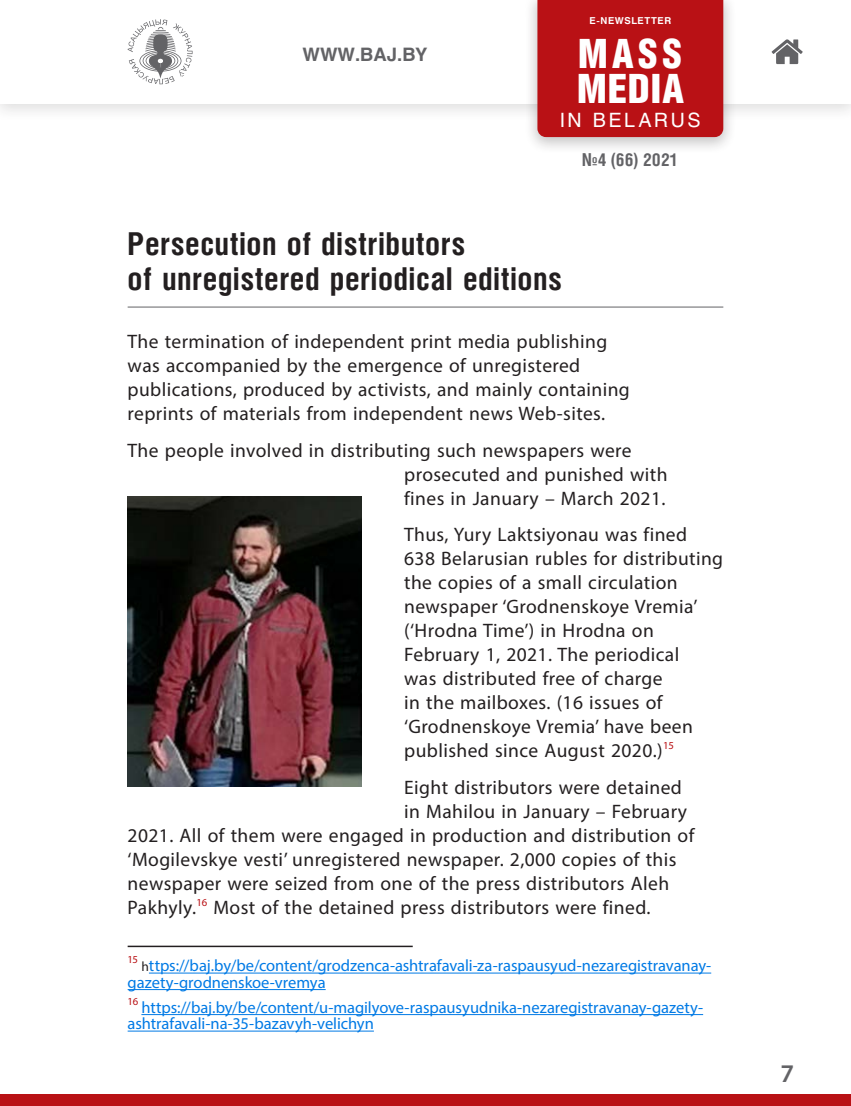
<style>
.page{position:relative;width:851px;height:1106px;background:#fff}
.page>*{position:absolute;margin:0;border:0;box-sizing:border-box;transform-origin:0 0}
.t1{font:40.5px/35.2px "Helios Cond Black C";letter-spacing:.025em;color:#fff}
.t2{font:700 31.5px/34.5px "Helios Cond C";letter-spacing:.015em;color:#231f20}
.t3{font:600 25.5px "Myriad Pro";color:#636366}
.t4{font:19.5px/24px "Myriad Pro";letter-spacing:.02em;color:#231f20}
.t5{font:19.5px "Helios C";letter-spacing:.14em;color:#fff}
.t6{font:700 18.3px "Helios C";color:#636366}
.t7{font:700 17.85px "Helios Cond C";color:#636366}
.t8{font:16.5px/16.5px "Myriad Pro";letter-spacing:-.005em;color:#007ae5}
.t9{font:10.8px "Myriad Pro";color:#b91115}
.t10{font:700 9.45px "Helios C";letter-spacing:.06em;color:#fff}
.s1{font-size:13.5px;color:#231f20}
</style>
<div class="page">
<div style="left:0;top:1094px;width:850px;height:12px;background:#b91115"></div>
<hr style="left:128px;top:307px;width:595px;height:1px;background:#636366">
<hr style="left:128px;top:945px;width:284px;height:2px;background:#231f20">
<hr style="left:149px;top:972px;width:562px;height:1px;background:#007ae5">
<hr style="left:128px;top:989px;width:197px;height:1px;background:#007ae5">
<hr style="left:141px;top:1014px;width:562px;height:1px;background:#007ae5">
<hr style="left:128px;top:1030px;width:246px;height:1px;background:#007ae5">
<img style="left:128px;top:496px;width:233px;height:290px">
<div style="left:0;top:0;width:850px;height:122px;background:#231f20;opacity:.15"></div>
<div style="left:0;top:0;width:850px;height:103px;background:#fff"></div>
<svg style="left:128px;top:19px;width:64px;height:65px"></svg>
<svg style="left:771px;top:39px;width:31px;height:25px"></svg>
<div style="left:523px;top:0;width:213px;height:155px;background:#231f20;opacity:.25"></div>
<div style="left:537px;top:0;width:186px;height:137px;background:#b91115"></div>
<p class="t6" style="left:302px;top:44px;width:126px">WWW.BAJ.BY</p>
<p class="t10" style="left:589px;top:15px;width:83px">E-NEWSLETTER</p>
<h1 class="t1" style="left:576px;top:35px;width:109px">MASS<br>MEDIA</h1>
<p class="t5" style="left:560px;top:109px;width:142px">IN BELARUS</p>
<p class="t7" style="left:582px;top:149px;width:98px">№4 (66) 2021</p>
<h2 class="t2" style="left:128px;top:226px;width:436px">Persecution of distributors<br>of unregistered periodical editions</h2>
<p class="t4" style="left:128px;top:329px;width:503px">The termination of independent print media publishing was accompanied by the emergence of unregistered publications, produced by activists, and mainly containing reprints of materials from independent news Web-sites.</p>
<p class="t4" style="left:404px;top:437px;width:265px;text-indent:-276px">The people involved in distributing such newspapers were prosecuted and punished with fines in January – March 2021.</p>
<p class="t4" style="left:404px;top:522px;width:320px">Thus, Yury Laktsiyonau was fined<br>638 Belarusian rubles for distributing the copies of a small circulation newspaper ‘Grodnenskoye Vremia’ (‘Hrodna Time’) in Hrodna on<br>February 1, 2021. The periodical<br>was distributed free of charge<br>in the mailboxes. (16 issues of ‘Grodnenskoye Vremia’ have been published since August 2020.)<sup>15</sup></p>
<p class="t4" style="left:404px;top:775px;width:279px">Eight distributors were detained</p>
<p class="t4" style="left:404px;top:799px;width:284px">in Mahilou in January – February</p>
<p class="t4" style="left:128px;top:823px;width:568px">2021. All of them were engaged in production and distribution of</p>
<p class="t4" style="left:128px;top:847px;width:550px">‘Mogilevskye vesti’ unregistered newspaper. 2,000 copies of this</p>
<p class="t4" style="left:128px;top:871px;width:543px">newspaper were seized from one of the press distributors Aleh</p>
<p class="t4" style="left:128px;top:895px;width:524px">Pakhyly.<sup>16</sup> Most of the detained press distributors were fined.</p>
<p class="t9" style="left:128px;top:952px;width:12px">15</p>
<p class="t8" style="left:128px;top:957px;width:585px;text-indent:14px"><span class="s1">h</span>ttps://baj.by/be/content/grodzenca-ashtrafavali-za-raspausyud-nezaregistravanay&shy;gazety-grodnenskoe-vremya</p>
<p class="t9" style="left:128px;top:994px;width:12px">16</p>
<p class="t8" style="left:128px;top:998px;width:577px;text-indent:14px">https://baj.by/be/content/u-magilyove-raspausyudnika-nezaregistravanay-gazety&shy;ashtrafavali-na-35-bazavyh-velichyn</p>
<h3 class="t3" style="left:780px;top:1057px;width:15px">7</h3>
</div>
